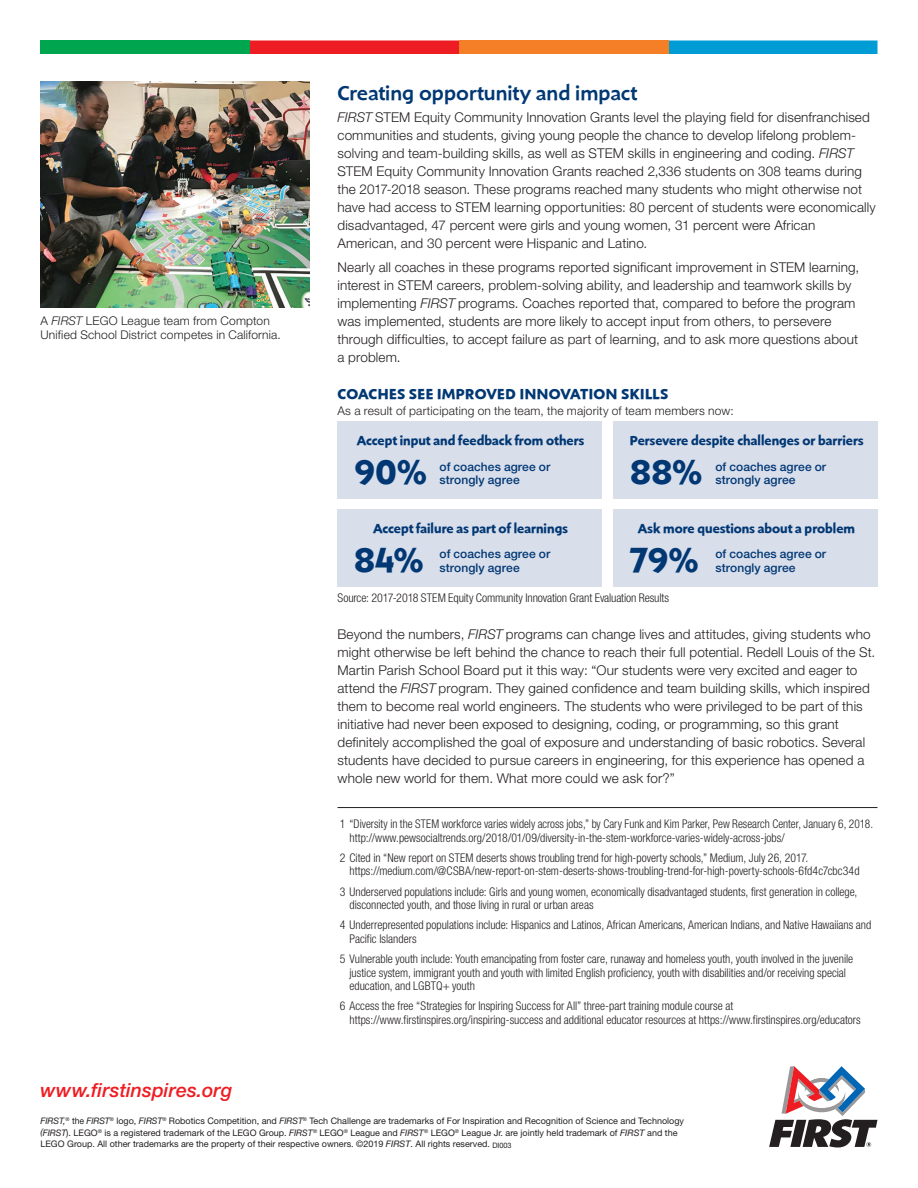
<style>
.page{position:relative;width:918px;height:1188px;background:#fff}
.page>*{position:absolute;margin:0;border:0;box-sizing:border-box;transform-origin:0 0}
.t1{font:700 36px "Shinn RR";color:#013874}
.t2{font:500 21px "Shinn RR";letter-spacing:.005em;color:#013874}
.t3{font:italic 500 19.5px "Helvetica Neue";letter-spacing:.005em;color:#ee1d23}
.t4{font:700 15px "Shinn RR";letter-spacing:.04em;color:#013874}
.t5{font:300 13.5px/18px "Helvetica Neue";letter-spacing:.01em;color:#231f20}
.t6{font:700 13.5px "Shinn RR";letter-spacing:.005em;color:#013874}
.t7{font:300 condensed 12px/13.5px "Helvetica Neue";color:#231f20}
.t8{font:300 12px/13.5px "Helvetica Neue";letter-spacing:.015em;color:#231f20}
.t9{font:500 12px/13.5px "Helvetica Neue";letter-spacing:.005em;color:#013874}
.t10{font:9px/12px "Helvetica Neue";color:#231f20}
.s1{font-style:italic}
.s2{font-size:7.5px}
</style>
<div class="page">
<hr style="left:338px;top:807px;width:540px;height:1px;background:#231f20">
<svg style="left:668px;top:40px;width:210px;height:14px;background:#0a9fd6"></svg>
<div style="left:459px;top:40px;width:209px;height:14px;background:#f47f26"></div>
<div style="left:250px;top:40px;width:209px;height:14px;background:#ee1d23"></div>
<div style="left:40px;top:40px;width:210px;height:14px;background:#00a54f"></div>
<svg style="left:769px;top:1066px;width:109px;height:81px"></svg>
<img style="left:41px;top:81px;width:268px;height:226px">
<div style="left:338px;top:422px;width:264px;height:77px;background:#d9deeb"></div>
<div style="left:338px;top:509px;width:264px;height:78px;background:#d9deeb"></div>
<div style="left:613px;top:422px;width:265px;height:77px;background:#d9deeb"></div>
<div style="left:613px;top:509px;width:265px;height:78px;background:#d9deeb"></div>
<p class="t8" style="left:40px;top:314px;width:242px">A <span class="s1">FIRST</span> LEGO League team from Compton<br>Unified School District competes in California.</p>
<h3 class="t3" style="left:40px;top:1078px;width:193px">www.firstinspires.org</h3>
<h2 class="t2" style="left:338px;top:81px;width:301px">Creating opportunity and impact</h2>
<p class="t5" style="left:338px;top:108px;width:540px"><span class="s1">FIRST</span> STEM Equity Community Innovation Grants level the playing field for disenfranchised communities and students, giving young people the chance to develop lifelong problem&shy;solving and team-building skills, as well as STEM skills in engineering and coding. <span class="s1">FIRST </span>STEM Equity Community Innovation Grants reached 2,336 students on 308 teams during the 2017-2018 season. These programs reached many students who might otherwise not have had access to STEM learning opportunities: 80 percent of students were economically disadvantaged, 47 percent were girls and young women, 31 percent were African American, and 30 percent were Hispanic and Latino.</p>
<p class="t5" style="left:338px;top:258px;width:523px">Nearly all coaches in these programs reported significant improvement in STEM learning, interest in STEM careers, problem-solving ability, and leadership and teamwork skills by implementing <span class="s1">FIRST</span> programs. Coaches reported that, compared to before the program was implemented, students are more likely to accept input from others, to persevere through difficulties, to accept failure as part of learning, and to ask more questions about a problem.</p>
<p class="t4" style="left:338px;top:385px;width:332px">COACHES SEE IMPROVED INNOVATION SKILLS</p>
<p class="t8" style="left:338px;top:403px;width:398px">As a result of participating on the team, the majority of team members now:</p>
<p class="t6" style="left:357px;top:433px;width:229px">Accept input and feedback from others</p>
<p class="t6" style="left:630px;top:433px;width:235px">Persevere despite challenges or barriers</p>
<h1 class="t1" style="left:354px;top:450px;width:75px">90%</h1>
<p class="t9" style="left:440px;top:459px;width:112px">of coaches agree or strongly agree</p>
<h1 class="t1" style="left:630px;top:450px;width:74px">88%</h1>
<p class="t9" style="left:716px;top:459px;width:112px">of coaches agree or strongly agree</p>
<p class="t6" style="left:374px;top:520px;width:196px">Accept failure as part of learnings</p>
<p class="t6" style="left:638px;top:520px;width:218px">Ask more questions about a problem</p>
<h1 class="t1" style="left:354px;top:538px;width:71px">84%</h1>
<p class="t9" style="left:440px;top:547px;width:112px">of coaches agree or strongly agree</p>
<h1 class="t1" style="left:630px;top:538px;width:70px">79%</h1>
<p class="t9" style="left:716px;top:547px;width:112px">of coaches agree or strongly agree</p>
<p class="t7" style="left:338px;top:590px;width:333px">Source: 2017-2018 STEM Equity Community Innovation Grant Evaluation Results</p>
<p class="t5" style="left:338px;top:625px;width:539px">Beyond the numbers, <span class="s1">FIRST</span> programs can change lives and attitudes, giving students who might otherwise be left behind the chance to reach their full potential. Redell Louis of the St.<br>Martin Parish School Board put it this way: “Our students were very excited and eager to attend the <span class="s1">FIRST</span> program. They gained confidence and team building skills, which inspired them to become real world engineers. The students who were privileged to be part of this initiative had never been exposed to designing, coding, or programming, so this grant definitely accomplished the goal of exposure and understanding of basic robotics. Several students have decided to pursue careers in engineering, for this experience has opened a whole new world for them. What more could we ask for?”</p>
<p class="t7" style="left:350px;top:817px;width:525px;text-indent:-10px">1 “Diversity in the STEM workforce varies widely across jobs,” by Cary Funk and Kim Parker, Pew Research Center, January 6, 2018. http://www.pewsocialtrends.org/2018/01/09/diversity-in-the-stem-workforce-varies-widely-across-jobs/</p>
<p class="t7" style="left:350px;top:851px;width:512px;text-indent:-10px">2 Cited in “New report on STEM deserts shows troubling trend for high-poverty schools,” Medium, July 26, 2017. https://medium.com/@CSBA/new-report-on-stem-deserts-shows-troubling-trend-for-high-poverty-schools-6fd4c7cbc34d</p>
<p class="t7" style="left:350px;top:885px;width:509px;text-indent:-10px">3 Underserved populations include: Girls and young women, economically disadvantaged students, first generation in college, disconnected youth, and those living in rural or urban areas</p>
<p class="t7" style="left:350px;top:918px;width:523px;text-indent:-10px">4 Underrepresented populations include: Hispanics and Latinos, African Americans, American Indians, and Native Hawaiians and<br>Pacific Islanders</p>
<p class="t7" style="left:350px;top:952px;width:505px;text-indent:-10px">5 Vulnerable youth include: Youth emancipating from foster care, runaway and homeless youth, youth involved in the juvenile justice system, immigrant youth and youth with limited English proficiency, youth with disabilities and/or receiving special education, and LGBTQ+ youth</p>
<p class="t7" style="left:350px;top:999px;width:513px;text-indent:-10px">6 Access the free “Strategies for Inspiring Success for All” three-part training module course at https://www.firstinspires.org/inspiring-success and additional educator resources at https://www.firstinspires.org/educators</p>
<p class="t10" style="left:40px;top:1114px;width:645px"><span class="s1">FIRST,</span><sup>®</sup> the <span class="s1">FIRST</span><sup>®</sup> logo, <span class="s1">FIRST</span><sup>®</sup> Robotics Competition, and <span class="s1">FIRST</span><sup>®</sup> Tech Challenge are trademarks of For Inspiration and Recognition of Science and Technology <span class="s1">(FIRST</span>). LEGO<sup>®</sup> is a registered trademark of the LEGO Group. <span class="s1">FIRST</span><sup>®</sup> LEGO<sup>®</sup> League and <span class="s1">FIRST</span><sup>®</sup> LEGO<sup>®</sup> League Jr. are jointly held trademark of <span class="s1">FIRST</span> and the<br>LEGO Group. All other trademarks are the property of their respective owners. ©2019 <span class="s1">FIRST</span>. All rights reserved. <span class="s2">DI003</span></p>
</div>
